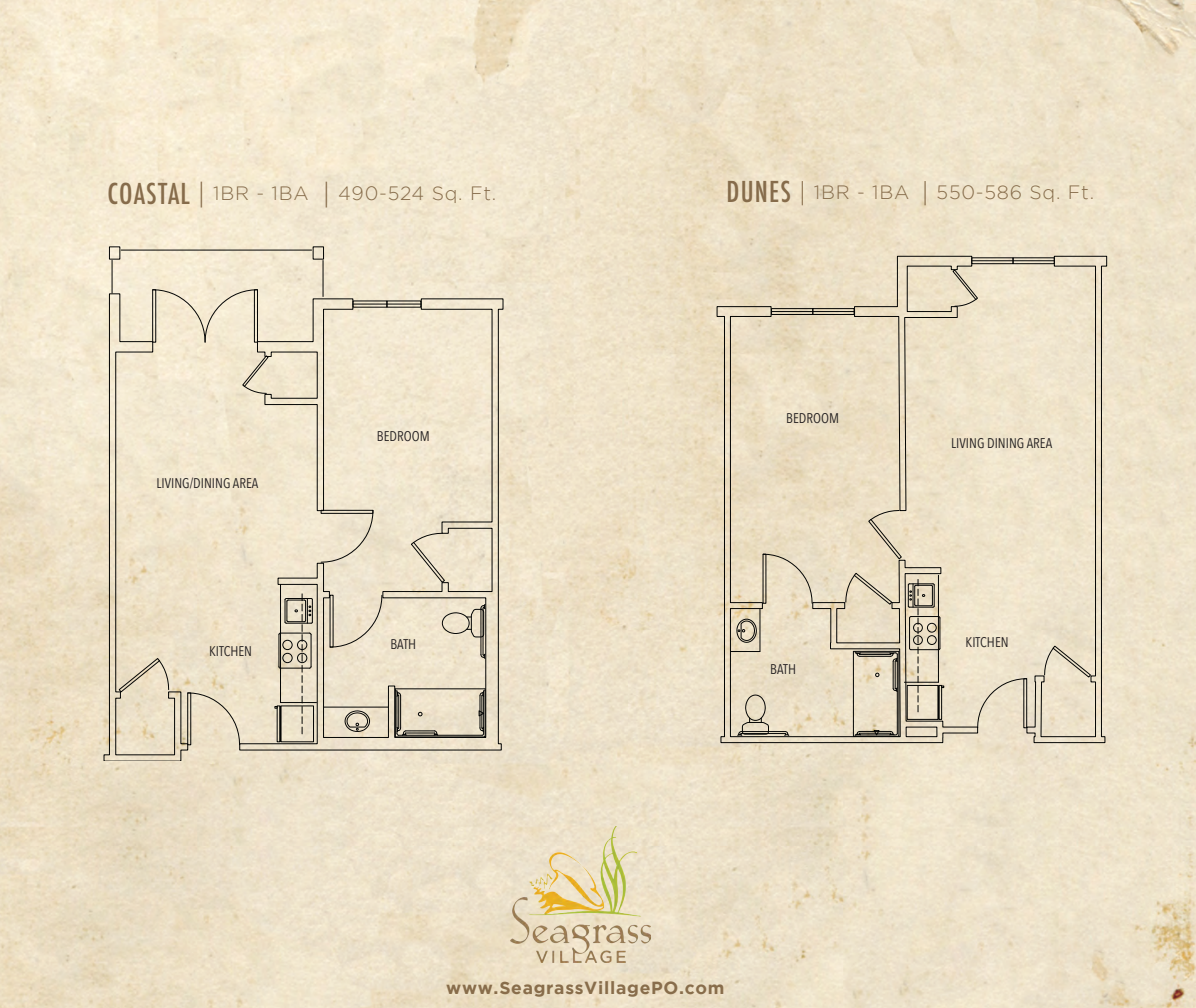
<style>
.page{position:relative;width:1196px;height:1008px;background:#fff}
.page>*{position:absolute;margin:0;border:0;box-sizing:border-box;transform-origin:0 0}
.t1{font:300 19.25px "Gotham";letter-spacing:.04em;color:#866c4b}
.t2{font:700 17.5px "Gotham";letter-spacing:.04em;color:#886d4b}
.t3{font:14px "Avenir Next Condensed";color:#231f20}
.s1{font-family:"Futura";font-weight:500;font-stretch:condensed;font-size:28px}
.s2{font-size:28px}
.s3{font-size:26.25px}
</style>
<div class="page">
<img style="left:0;top:0;width:1195px;height:1007px">
<img style="left:510px;top:826px;width:140px;height:136px">
<svg style="left:716px;top:306px;width:129px;height:437px;background:#e2d6bc"></svg>
<div style="left:812px;top:308px;width:42px;height:7px;border:1px solid #040504"></div>
<hr style="left:812px;top:311px;width:42px;height:1px;background:#040504">
<div style="left:771px;top:308px;width:42px;height:7px;border:1px solid #040504"></div>
<hr style="left:771px;top:311px;width:41px;height:1px;background:#040504">
<svg style="left:845px;top:255px;width:262px;height:488px;background:#e4d9c1"></svg>
<div style="left:937px;top:685px;width:2px;height:34px;border:1px solid #040504"></div>
<div style="left:313px;top:246px;width:11px;height:13px;border:1px solid #040504"></div>
<div style="left:109px;top:246px;width:11px;height:13px;border:1px solid #040504"></div>
<svg style="left:383px;top:298px;width:121px;height:452px;background:#e4d9c3"></svg>
<hr style="left:387px;top:303px;width:34px;height:1px;background:#040504">
<div style="left:352px;top:300px;width:35px;height:7px;border:1px solid #040504"></div>
<hr style="left:353px;top:303px;width:34px;height:1px;background:#040504">
<svg style="left:103px;top:289px;width:280px;height:471px;background:#ebe0c8"></svg>
<div style="left:279px;top:706px;width:2px;height:35px;border:1px solid #040504"></div>
<div style="left:280px;top:705px;width:34px;height:37px;border:1px solid #040504"></div>
<hr style="left:112px;top:260px;width:1px;height:33px;background:#040504">
<hr style="left:322px;top:260px;width:1px;height:36px;background:#040504">
<hr style="left:121px;top:250px;width:190px;height:1px;background:#040504">
<p class="t1" style="left:108px;top:183px;width:390px"><span class="s1">COASTAL</span> <span class="s2">|</span> 1BR - 1BA <span class="s2">|</span> 490-524 Sq. Ft.</p>
<p class="t3" style="left:156px;top:470px;width:103px">LIVING/DINING AREA</p>
<p class="t3" style="left:209px;top:638px;width:45px">KITCHEN</p>
<p class="t3" style="left:377px;top:424px;width:54px">BEDROOM</p>
<p class="t3" style="left:390px;top:631px;width:27px">BATH</p>
<p class="t1" style="left:726px;top:181px;width:369px"><span class="s1">DUNES</span> <span class="s3">|</span> 1BR - 1BA <span class="s3">|</span> 550-586 Sq. Ft.</p>
<p class="t3" style="left:786px;top:405px;width:54px">BEDROOM</p>
<p class="t3" style="left:770px;top:657px;width:27px">BATH</p>
<p class="t3" style="left:951px;top:430px;width:102px">LIVING DINING AREA</p>
<p class="t3" style="left:965px;top:630px;width:45px">KITCHEN</p>
<p class="t2" style="left:446px;top:977px;width:280px">www.SeagrassVillagePO.com</p>
</div>
